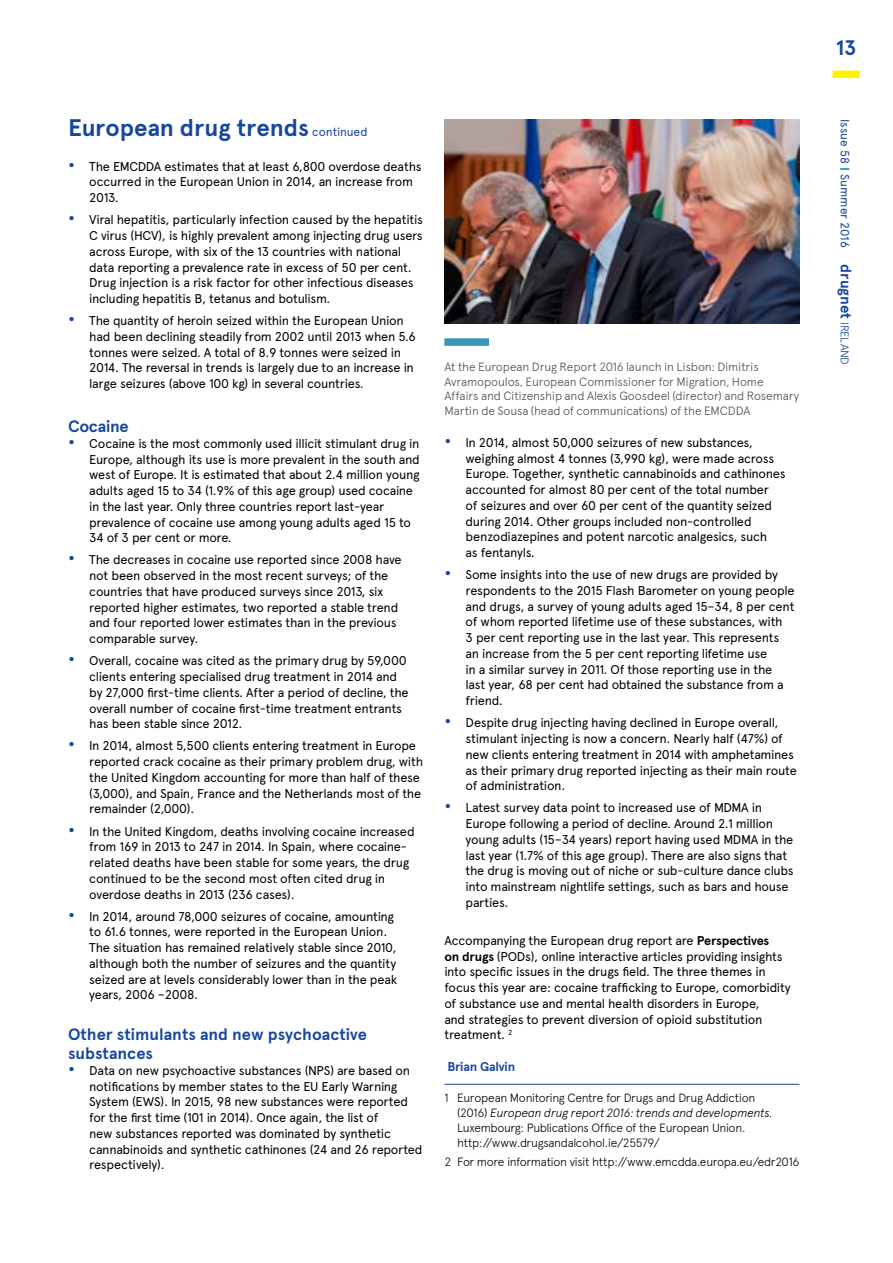
<style>
.page{position:relative;width:893px;height:1263px;background:#fff}
.page>*{position:absolute;margin:0;border:0;box-sizing:border-box;transform-origin:0 0}
.t1{font:700 24px "Apercu";color:#16469e}
.t2{font:700 21px "Apercu";color:#16469e}
.t3{font:700 16.5px/18.8px "Apercu";color:#16469e}
.t4{font:12.75px/15.8px "Apercu";letter-spacing:-.025em;color:#000}
.t5{font:700 12.75px "Apercu";letter-spacing:-.015em;color:#16469e}
.t6{font:300 12px/15px "Apercu";letter-spacing:-.03em;color:#000}
.t7{font:300 12px/14.4px "Apercu";letter-spacing:-.01em;color:#4c4c4e}
.t8{font:12px "Apercu";letter-spacing:-.01em;color:#16469e}
.s1{font-weight:400;font-size:12px}
.s2{font-weight:700;font-size:18px;color:#16469e}
.s3{font-weight:700}
.s4{font-style:italic}
.s5{font-weight:700;font-size:11.55px;color:#208a9e}
.s6{font-weight:700;font-size:15px}
.s7{font-weight:300;font-size:11.25px}
</style>
<div class="page">
<div style="left:833px;top:71px;width:27px;height:7px;background:#fff200"></div>
<hr style="left:444px;top:1084px;width:355px;height:1px;background:#16469e">
<div style="left:444px;top:338px;width:45px;height:8px;background:#3797b6"></div>
<img style="left:444px;top:119px;width:355px;height:204px">
<h1 class="t1" style="left:68px;top:113px;width:301px">European drug trends <span class="s1">continued</span></h1>
<p class="t4" style="left:89px;top:158px;width:334px;text-indent:-21px"><span class="s2">•</span> The EMCDDA estimates that at least 6,800 overdose deaths occurred in the European Union in 2014, an increase from<br>2013.</p>
<p class="t4" style="left:89px;top:212px;width:335px;text-indent:-21px"><span class="s2">•</span> Viral hepatitis, particularly infection caused by the hepatitis C virus (HCV), is highly prevalent among injecting drug users across Europe, with six of the 13 countries with national data reporting a prevalence rate in excess of 50 per cent.<br>Drug injection is a risk factor for other infectious diseases including hepatitis B, tetanus and botulism.</p>
<p class="t4" style="left:89px;top:313px;width:328px;text-indent:-21px"><span class="s2">•</span> The quantity of heroin seized within the European Union had been declining steadily from 2002 until 2013 when 5.6 tonnes were seized. A total of 8.9 tonnes were seized in 2014. The reversal in trends is largely due to an increase in large seizures (above 100 kg) in several countries.</p>
<p class="t3" style="left:68px;top:417px;width:62px">Cocaine</p>
<p class="t4" style="left:89px;top:435px;width:332px;text-indent:-21px"><span class="s2">•</span> Cocaine is the most commonly used illicit stimulant drug in Europe, although its use is more prevalent in the south and west of Europe. It is estimated that about 2.4 million young adults aged 15 to 34 (1.9% of this age group) used cocaine in the last year. Only three countries report last-year prevalence of cocaine use among young adults aged 15 to 34 of 3 per cent or more.</p>
<p class="t4" style="left:89px;top:552px;width:314px;text-indent:-21px"><span class="s2">•</span> The decreases in cocaine use reported since 2008 have not been observed in the most recent surveys; of the countries that have produced surveys since 2013, six reported higher estimates, two reported a stable trend and four reported lower estimates than in the previous comparable survey.</p>
<p class="t4" style="left:89px;top:653px;width:321px;text-indent:-21px"><span class="s2">•</span> Overall, cocaine was cited as the primary drug by 59,000 clients entering specialised drug treatment in 2014 and by 27,000 first-time clients. After a period of decline, the overall number of cocaine first-time treatment entrants has been stable since 2012.</p>
<p class="t4" style="left:89px;top:738px;width:335px;text-indent:-21px"><span class="s2">•</span> In 2014, almost 5,500 clients entering treatment in Europe reported crack cocaine as their primary problem drug, with the United Kingdom accounting for more than half of these (3,000), and Spain, France and the Netherlands most of the remainder (2,000).</p>
<p class="t4" style="left:89px;top:823px;width:327px;text-indent:-21px"><span class="s2">•</span> In the United Kingdom, deaths involving cocaine increased from 169 in 2013 to 247 in 2014. In Spain, where cocaine&shy;related deaths have been stable for some years, the drug continued to be the second most often cited drug in overdose deaths in 2013 (236 cases).</p>
<p class="t4" style="left:89px;top:908px;width:309px;text-indent:-21px"><span class="s2">•</span> In 2014, around 78,000 seizures of cocaine, amounting to 61.6 tonnes, were reported in the European Union.<br>The situation has remained relatively stable since 2010, although both the number of seizures and the quantity seized are at levels considerably lower than in the peak years, 2006 –2008.</p>
<p class="t3" style="left:68px;top:1025px;width:301px">Other stimulants and new psychoactive substances</p>
<p class="t4" style="left:89px;top:1062px;width:335px;text-indent:-21px"><span class="s2">•</span> Data on new psychoactive substances (NPS) are based on notifications by member states to the EU Early Warning System (EWS). In 2015, 98 new substances were reported for the first time (101 in 2014). Once again, the list of<br>new substances reported was dominated by synthetic cannabinoids and synthetic cathinones (24 and 26 reported respectively).</p>
<p class="t7" style="left:444px;top:360px;width:357px">At the European Drug Report 2016 launch in Lisbon: Dimitris Avramopoulos, European Commissioner for Migration, Home Affairs and Citizenship and Alexis Goosdeel (director) and Rosemary Martin de Sousa (head of communications) of the EMCDDA</p>
<p class="t4" style="left:466px;top:434px;width:321px;text-indent:-21px"><span class="s2">•</span> In 2014, almost 50,000 seizures of new substances, weighing almost 4 tonnes (3,990 kg), were made across Europe. Together, synthetic cannabinoids and cathinones accounted for almost 80 per cent of the total number<br>of seizures and over 60 per cent of the quantity seized during 2014. Other groups included non-controlled benzodiazepines and potent narcotic analgesics, such<br>as fentanyls.</p>
<p class="t4" style="left:466px;top:567px;width:330px;text-indent:-21px"><span class="s2">•</span> Some insights into the use of new drugs are provided by respondents to the 2015 Flash Barometer on young people and drugs, a survey of young adults aged 15–34, 8 per cent of whom reported lifetime use of these substances, with<br>3 per cent reporting use in the last year. This represents an increase from the 5 per cent reporting lifetime use<br>in a similar survey in 2011. Of those reporting use in the last year, 68 per cent had obtained the substance from a friend.</p>
<p class="t4" style="left:466px;top:715px;width:333px;text-indent:-21px"><span class="s2">•</span> Despite drug injecting having declined in Europe overall, stimulant injecting is now a concern. Nearly half (47%) of new clients entering treatment in 2014 with amphetamines as their primary drug reported injecting as their main route of administration.</p>
<p class="t4" style="left:466px;top:800px;width:330px;text-indent:-21px"><span class="s2">•</span> Latest survey data point to increased use of MDMA in Europe following a period of decline. Around 2.1 million young adults (15–34 years) report having used MDMA in the last year (1.7% of this age group). There are also signs that the drug is moving out of niche or sub-culture dance clubs into mainstream nightlife settings, such as bars and house parties.</p>
<p class="t4" style="left:444px;top:932px;width:348px">Accompanying the European drug report are <span class="s3">Perspectives<br>on drugs</span> (PODs), online interactive articles providing insights into specific issues in the drugs field. The three themes in focus this year are: cocaine trafficking to Europe, comorbidity of substance use and mental health disorders in Europe,<br>and strategies to prevent diversion of opioid substitution treatment. <sup>2</sup></p>
<p class="t5" style="left:447px;top:1059px;width:69px">Brian Galvin</p>
<p class="t6" style="left:457px;top:1090px;width:317px;text-indent:-13px">1 European Monitoring Centre for Drugs and Drug Addiction (2016) <span class="s4">European drug report 2016: trends and developments.<br></span>Luxembourg: Publications Office of the European Union. http://www.drugsandalcohol.ie/25579/</p>
<p class="t6" style="left:444px;top:1154px;width:357px">2 For more information visit http://www.emcdda.europa.eu/edr2016</p>
<h2 class="t2" style="left:836px;top:35px;width:22px">13</h2>
<p class="t8" style="left:852px;top:119px;width:247px;rotate:90deg">Issue 58 <span class="s5">|</span> Summer 2016 <span class="s6">drugnet</span> <span class="s7">IRELAND</span></p>
</div>
